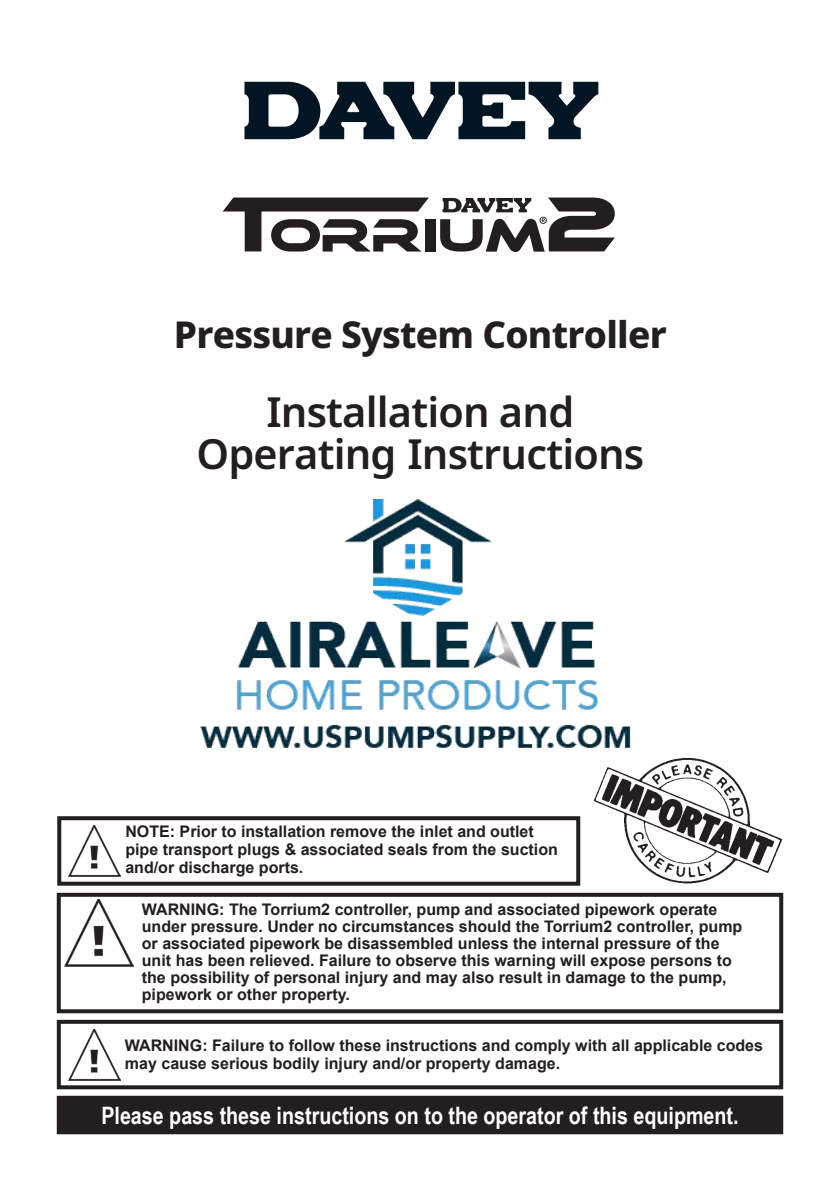
<style>
.page{position:relative;width:840px;height:1191px;background:#fff}
.page>*{position:absolute;margin:0;border:0;box-sizing:border-box;transform-origin:0 0}
.t1{font:600 41.4px/41.4px "Noto Sans";letter-spacing:-.02em;color:#231f20;text-align:center}
.t2{font:800 37px "Noto Sans";letter-spacing:-.02em;color:#231f20}
.t3{font:700 24px "Arial Narrow";color:#fff}
.t4{font:700 16px/17px "Arial";color:#231f20}
</style>
<div class="page">
<div style="left:58px;top:1096px;width:723px;height:37px;background:#231f20"></div>
<div style="left:57px;top:1095px;width:725px;height:39px;border:2px solid #231f20"></div>
<img style="left:594px;top:758px;width:188px;height:126px">
<div style="left:57px;top:892px;width:725px;height:121px;border:4px solid #231f20"></div>
<img style="left:64px;top:899px;width:69px;height:67px">
<div style="left:57px;top:1019px;width:725px;height:70px;border:4px solid #231f20"></div>
<img style="left:68px;top:1029px;width:52px;height:51px">
<div style="left:57px;top:816px;width:523px;height:69px;border:4px solid #231f20"></div>
<img style="left:69px;top:825px;width:52px;height:51px">
<svg style="left:244px;top:82px;width:354px;height:57px"></svg>
<svg style="left:222px;top:197px;width:206px;height:54px"></svg>
<div style="left:425px;top:219px;width:10px;height:32px;background:#231f20"></div>
<svg style="left:440px;top:197px;width:174px;height:55px"></svg>
<img style="left:200px;top:499px;width:432px;height:263px">
<h2 class="t2" style="left:174px;top:307px;width:494px">Pressure System Controller</h2>
<h1 class="t1" style="left:196px;top:392px;width:449px">Installation and<br>Operating Instructions</h1>
<p class="t4" style="left:125px;top:823px;width:434px;line-height:18px">NOTE: Prior to installation remove the inlet and outlet pipe transport plugs &amp; associated seals from the suction and/or discharge ports.</p>
<p class="t4" style="left:142px;top:901px;width:601px">WARNING: The Torrium2 controller, pump and associated pipework operate under pressure. Under no circumstances should the Torrium2 controller, pump or associated pipework be disassembled unless the internal pressure of the unit has been relieved. Failure to observe this warning will expose persons to the possibility of personal injury and may also result in damage to the pump, pipework or other property.</p>
<p class="t4" style="left:125px;top:1036px;width:639px;line-height:18px">WARNING: Failure to follow these instructions and comply with all applicable codes may cause serious bodily injury and/or property damage.</p>
<h3 class="t3" style="left:101px;top:1097px;width:638px">Please pass these instructions on to the operator of this equipment.</h3>
</div>
